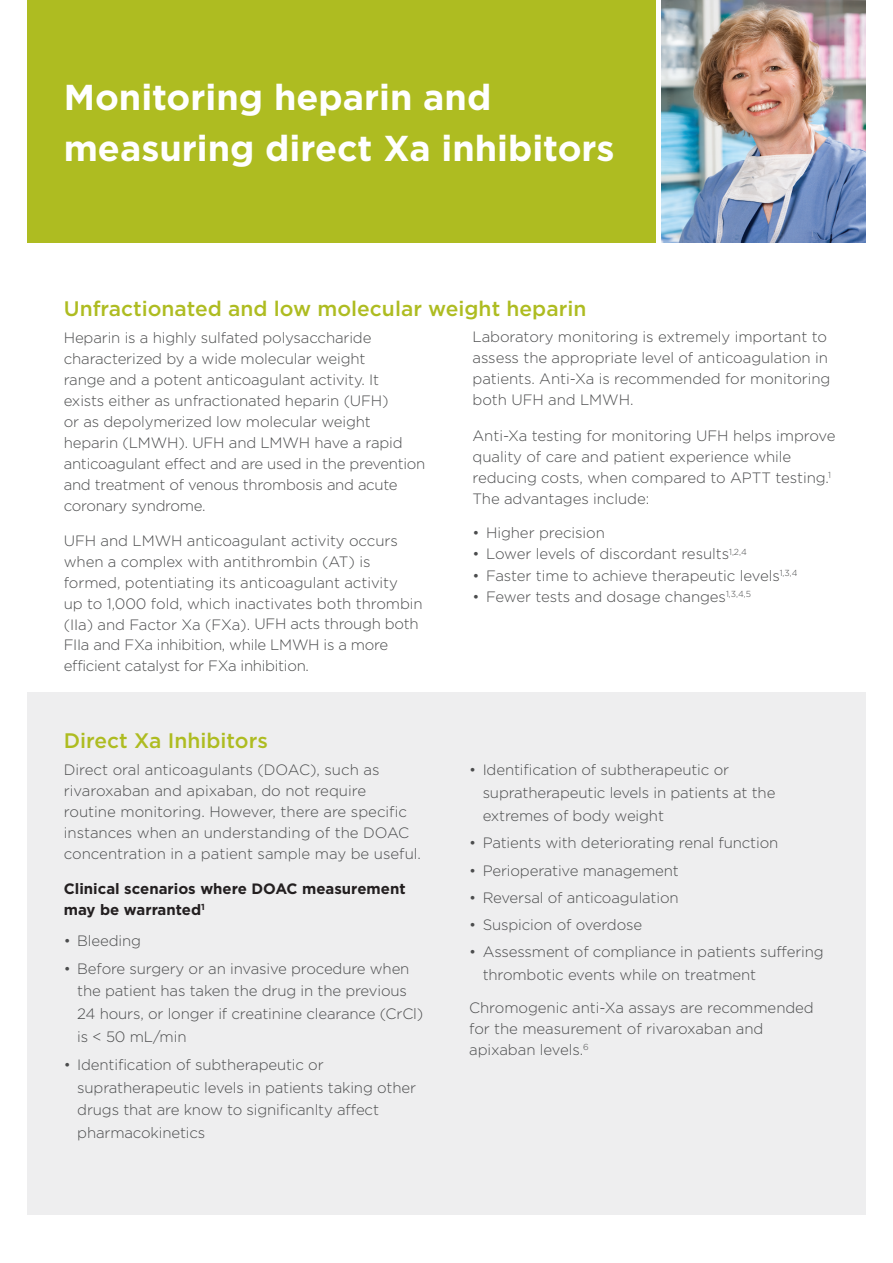
<style>
.page{position:relative;width:893px;height:1263px;background:#fff}
.page>*{position:absolute;margin:0;border:0;box-sizing:border-box;transform-origin:0 0}
.t1{font:700 36px/51px "Gotham";color:#fff}
.t2{font:500 21px "Gotham";color:#aebc21}
.t3{font:300 15px/21px "Gotham";letter-spacing:-.01em;color:#4b4c4d}
.t4{font:700 15px/21px "Gotham";color:#231f20}
</style>
<div class="page">
<div style="left:27px;top:0;width:629px;height:242px;background:#aebc21"></div>
<img style="left:662px;top:0;width:204px;height:242px">
<div style="left:27px;top:693px;width:839px;height:522px;background:#eeeeef"></div>
<h1 class="t1" style="left:64px;top:72px;width:552px">Monitoring heparin and measuring direct Xa inhibitors</h1>
<h2 class="t2" style="left:64px;top:295px;width:524px">Unfractionated and low molecular weight heparin</h2>
<p class="t3" style="left:64px;top:327px;width:363px">Heparin is a highly sulfated polysaccharide characterized by a wide molecular weight<br>range and a potent anticoagulant activity. It<br>exists either as unfractionated heparin (UFH)<br>or as depolymerized low molecular weight heparin (LMWH). UFH and LMWH have a rapid anticoagulant effect and are used in the prevention and treatment of venous thrombosis and acute coronary syndrome.</p>
<p class="t3" style="left:64px;top:530px;width:360px">UFH and LMWH anticoagulant activity occurs when a complex with antithrombin (AT) is formed, potentiating its anticoagulant activity<br>up to 1,000 fold, which inactivates both thrombin (IIa) and Factor Xa (FXa). UFH acts through both</p>
<p class="t3" style="left:64px;top:633px;width:326px">FIIa and FXa inhibition, while LMWH is a more efficient catalyst for FXa inhibition.</p>
<p class="t3" style="left:472px;top:326px;width:359px">Laboratory monitoring is extremely important to assess the appropriate level of anticoagulation in patients. Anti-Xa is recommended for monitoring both UFH and LMWH.</p>
<p class="t3" style="left:472px;top:425px;width:364px">Anti-Xa testing for monitoring UFH helps improve quality of care and patient experience while reducing costs, when compared to APTT testing.<sup>1<br></sup>The advantages include:</p>
<p class="t3" style="left:473px;top:522px;width:134px">• Higher precision</p>
<p class="t3" style="left:473px;top:543px;width:276px">• Lower levels of discordant results<sup>1,2,4</sup></p>
<p class="t3" style="left:473px;top:564px;width:327px">• Faster time to achieve therapeutic levels<sup>1,3,4</sup></p>
<p class="t3" style="left:473px;top:585px;width:280px">• Fewer tests and dosage changes<sup>1,3,4,5</sup></p>
<h2 class="t2" style="left:64px;top:726px;width:206px">Direct Xa Inhibitors</h2>
<p class="t3" style="left:64px;top:759px;width:359px">Direct oral anticoagulants (DOAC), such as rivaroxaban and apixaban, do not require routine monitoring. However, there are specific instances when an understanding of the DOAC concentration in a patient sample may be useful.</p>
<p class="t4" style="left:64px;top:878px;width:343px">Clinical scenarios where DOAC measurement may be warranted<sup>1</sup></p>
<p class="t3" style="left:64px;top:930px;width:79px">• Bleeding</p>
<p class="t3" style="left:77px;top:956px;width:347px;line-height:23px;text-indent:-14px">• Before surgery or an invasive procedure when the patient has taken the drug in the previous 24 hours, or longer if creatinine clearance (CrCl) is &lt; 50 mL/min</p>
<p class="t3" style="left:77px;top:1052px;width:340px;line-height:23px;text-indent:-13px">• Identification of subtherapeutic or supratherapeutic levels in patients taking other drugs that are know to significanlty affect pharmacokinetics</p>
<p class="t3" style="left:483px;top:758px;width:294px;line-height:23px;text-indent:-14px">• Identification of subtherapeutic or supratherapeutic levels in patients at the extremes of body weight</p>
<p class="t3" style="left:469px;top:832px;width:311px">• Patients with deteriorating renal function</p>
<p class="t3" style="left:469px;top:859px;width:211px">• Perioperative management</p>
<p class="t3" style="left:469px;top:886px;width:211px">• Reversal of anticoagulation</p>
<p class="t3" style="left:469px;top:914px;width:175px">• Suspicion of overdose</p>
<p class="t3" style="left:483px;top:940px;width:343px;line-height:23px;text-indent:-14px">• Assessment of compliance in patients suffering thrombotic events while on treatment</p>
<p class="t3" style="left:469px;top:997px;width:346px">Chromogenic anti-Xa assays are recommended for the measurement of rivaroxaban and apixaban levels.<sup>6</sup></p>
</div>
